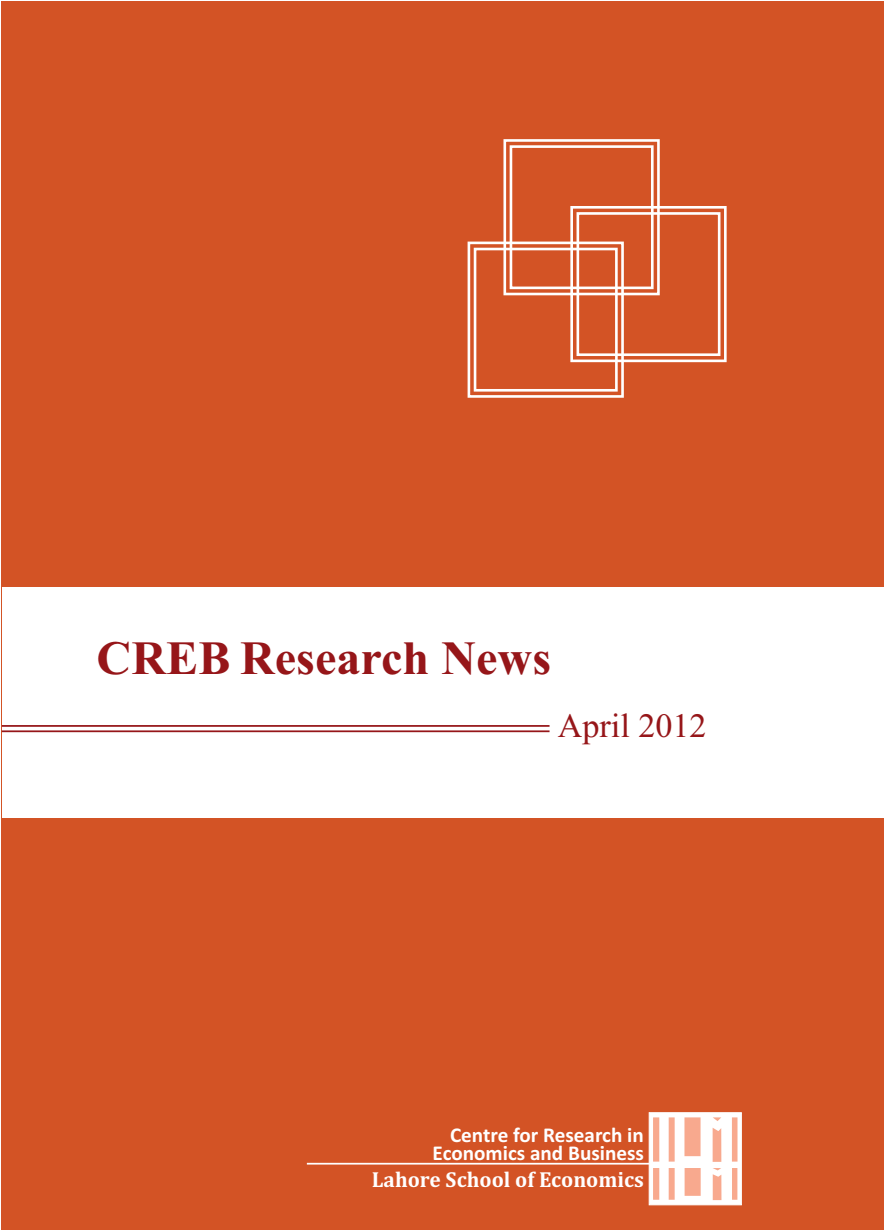
<style>
.page{position:relative;width:886px;height:1232px;background:#fff}
.page>*{position:absolute;margin:0;border:0;box-sizing:border-box;transform-origin:0 0}
.t1{font:700 47.77px "Times New Roman";color:#961619}
.t2{font:34.12px "Times New Roman";color:#961619}
.t3{font:700 22.05px "Cambria";color:#fff}
.t4{font:700 21.18px/17.8px "Calibri";color:#fff;text-align:right}
</style>
<div class="page">
<div style="left:2px;top:2px;width:882px;height:1228px;background:#d35325"></div>
<div style="left:2px;top:587px;width:882px;height:231px;background:#fff"></div>
<svg style="left:467px;top:139px;width:260px;height:259px"></svg>
<hr style="left:2px;top:725px;width:547px;height:2px;background:#961619">
<hr style="left:2px;top:730px;width:547px;height:2px;background:#961619">
<hr style="left:307px;top:1163px;width:342px;height:2px;background:#fff">
<svg style="left:648px;top:1112px;width:94px;height:94px;background:#fbded4"></svg>
<p class="t1" style="left:97px;top:641px;width:456px">CREB Research News</p>
<p class="t2" style="left:557px;top:713px;width:150px">April 2012</p>
<p class="t4" style="left:432px;top:1128px;width:213px">Centre for Research in<br>Economics and Business</p>
<p class="t3" style="left:372px;top:1170px;width:274px">Lahore School of Economics</p>
</div>
